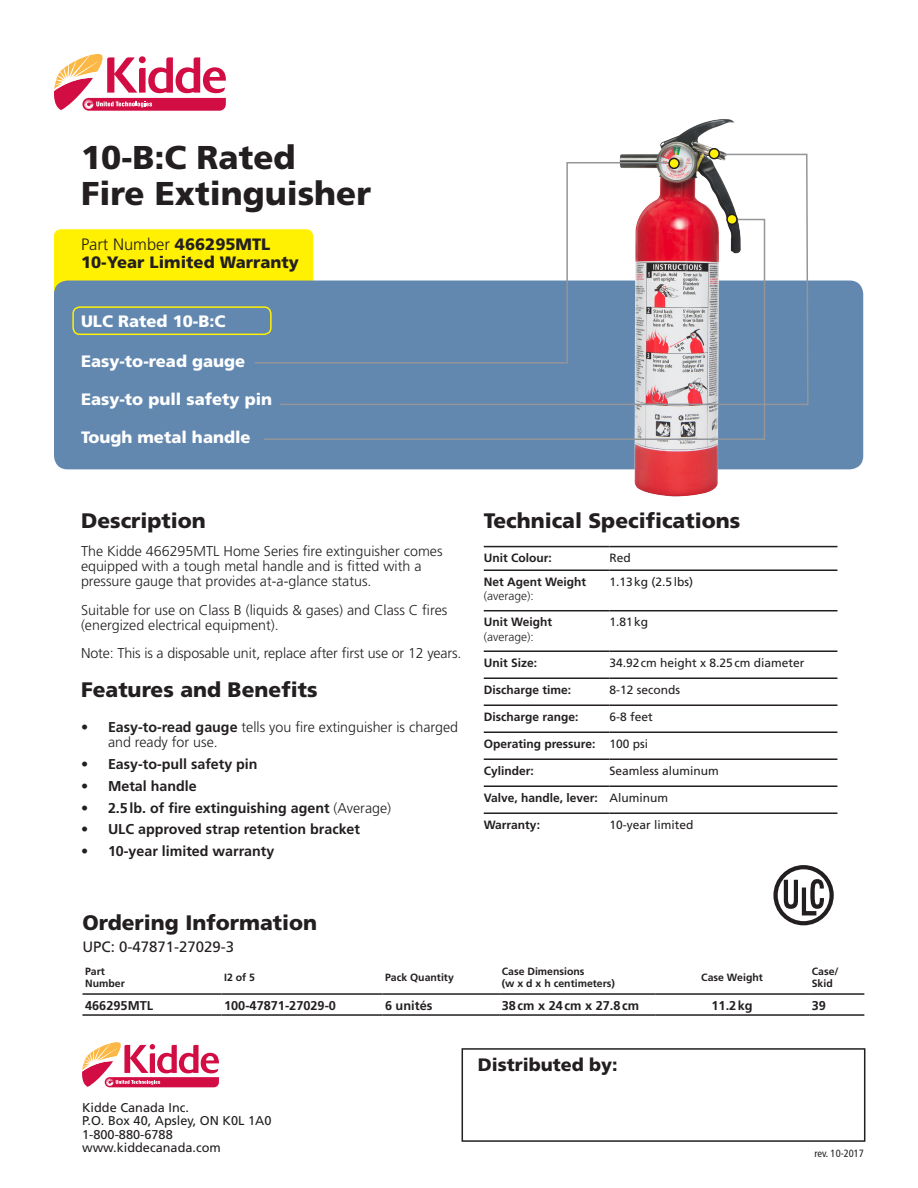
<style>
.page{position:relative;width:918px;height:1188px;background:#fff}
.page>*{position:absolute;margin:0;border:0;box-sizing:border-box;transform-origin:0 0}
.t1{font:900 33px/36px "Frutiger";color:#231f20}
.Headings{font:900 21px "Frutiger";color:#231f20}
.Body_Text{font:900 21px "Frutiger";color:#231f20}
.Headings-2{font:900 18px "Frutiger";color:#231f20}
.Feature_Headings{font:900 16.5px "Frutiger";color:#fff}
.t2{font:900 16.5px "Frutiger";color:#231f20}
.t3{font:300 16.5px "Frutiger";color:#231f20}
.Ordering_Headings{font:15px "Frutiger";color:#231f20}
.Body_Text-2{font:300 14.25px/15px "Frutiger";color:#231f20}
.t4{font:700 14.25px "Frutiger";color:#231f20}
.Body_Text-3{font:12.75px/13.5px "Frutiger";color:#231f20}
.Subheads{font:700 12.75px "Frutiger";color:#231f20}
.t5{font:700 12px/14.4px "Frutiger";color:#231f20}
.t6{font:12px "Frutiger";color:#231f20}
.Subheads-2{font:700 10.5px/12px "Frutiger";color:#231f20}
.t7{font:condensed 10.5px "Frutiger";color:#231f20}
.s1{font-weight:900}
.s2{font-weight:700}
.s3{font-weight:300}
</style>
<div class="page">
<div style="left:54px;top:229px;width:199px;height:62px;background:#fff101"></div>
<div style="left:54px;top:281px;width:809px;height:188px;background:#6388b0;border-radius:14px"></div>
<svg style="left:54px;top:54px;width:172px;height:57px"></svg>
<img style="left:471px;top:119px;width:393px;height:378px">
<svg style="left:776px;top:867px;width:56px;height:56px"></svg>
<div style="left:773px;top:865px;width:61px;height:60px;border:4px solid #231f20;border-radius:50%"></div>
<svg style="left:784px;top:879px;width:40px;height:36px"></svg>
<div style="left:72px;top:306px;width:200px;height:29px;border:2px solid #fff101;border-radius:7px"></div>
<svg style="left:82px;top:1042px;width:137px;height:45px"></svg>
<div style="left:462px;top:1048px;width:403px;height:94px;border:2px solid #231f20"></div>
<hr style="left:82px;top:1014px;width:139px;height:2px;background:#231f20">
<hr style="left:221px;top:1014px;width:161px;height:2px;background:#231f20">
<hr style="left:382px;top:1014px;width:117px;height:2px;background:#231f20">
<hr style="left:499px;top:1014px;width:156px;height:2px;background:#231f20">
<hr style="left:655px;top:1014px;width:154px;height:2px;background:#231f20">
<hr style="left:809px;top:1014px;width:55px;height:2px;background:#231f20">
<hr style="left:82px;top:993px;width:139px;height:2px;background:#231f20">
<hr style="left:221px;top:993px;width:161px;height:2px;background:#231f20">
<hr style="left:382px;top:993px;width:117px;height:2px;background:#231f20">
<hr style="left:499px;top:993px;width:156px;height:2px;background:#231f20">
<hr style="left:655px;top:993px;width:154px;height:2px;background:#231f20">
<hr style="left:809px;top:993px;width:55px;height:2px;background:#231f20">
<hr style="left:484px;top:546px;width:125px;height:1px;background:#231f20">
<hr style="left:609px;top:546px;width:228px;height:1px;background:#231f20">
<hr style="left:484px;top:569px;width:125px;height:2px;background:#231f20">
<hr style="left:609px;top:569px;width:228px;height:2px;background:#231f20">
<hr style="left:484px;top:610px;width:125px;height:1px;background:#231f20">
<hr style="left:609px;top:610px;width:228px;height:1px;background:#231f20">
<hr style="left:484px;top:650px;width:125px;height:2px;background:#231f20">
<hr style="left:609px;top:650px;width:228px;height:2px;background:#231f20">
<hr style="left:484px;top:677px;width:125px;height:2px;background:#231f20">
<hr style="left:609px;top:677px;width:228px;height:2px;background:#231f20">
<hr style="left:484px;top:704px;width:125px;height:2px;background:#231f20">
<hr style="left:609px;top:704px;width:228px;height:2px;background:#231f20">
<hr style="left:484px;top:731px;width:125px;height:2px;background:#231f20">
<hr style="left:609px;top:731px;width:228px;height:2px;background:#231f20">
<hr style="left:484px;top:758px;width:125px;height:2px;background:#231f20">
<hr style="left:609px;top:758px;width:228px;height:2px;background:#231f20">
<hr style="left:484px;top:785px;width:125px;height:2px;background:#231f20">
<hr style="left:609px;top:785px;width:228px;height:2px;background:#231f20">
<hr style="left:484px;top:812px;width:125px;height:2px;background:#231f20">
<hr style="left:609px;top:812px;width:228px;height:2px;background:#231f20">
<svg style="left:253px;top:229px;width:10px;height:135px"></svg>
<svg style="left:471px;top:153px;width:338px;height:253px"></svg>
<svg style="left:263px;top:218px;width:503px;height:223px"></svg>
<div style="left:669px;top:158px;width:10px;height:10px;background:#fff101;border-radius:50%"></div>
<div style="left:668px;top:158px;width:12px;height:11px;border:2px solid #231f20;border-radius:50%"></div>
<div style="left:727px;top:214px;width:10px;height:10px;background:#fff101;border-radius:50%"></div>
<div style="left:726px;top:214px;width:12px;height:11px;border:2px solid #231f20;border-radius:50%"></div>
<div style="left:709px;top:149px;width:10px;height:10px;background:#fff101;border-radius:50%"></div>
<div style="left:708px;top:148px;width:12px;height:11px;border:2px solid #231f20;border-radius:50%"></div>
<p class="t1" style="left:81px;top:139px;width:292px">10-B:C Rated<br>Fire Extinguisher</p>
<p class="t3" style="left:81px;top:235px;width:191px">Part Number <span class="s1">466295MTL</span></p>
<p class="t2" style="left:81px;top:253px;width:219px">10-Year Limited Warranty</p>
<p class="Feature_Headings" style="left:81px;top:311px;width:146px">ULC Rated 10-B:C</p>
<p class="Feature_Headings" style="left:81px;top:351px;width:166px">Easy-to-read gauge</p>
<p class="Feature_Headings" style="left:81px;top:390px;width:193px">Easy-to pull safety pin</p>
<p class="Feature_Headings" style="left:81px;top:427px;width:171px">Tough metal handle</p>
<p class="Body_Text" style="left:81px;top:508px;width:126px">Description</p>
<p class="Body_Text-2" style="left:81px;top:544px;width:363px">The Kidde 466295MTL Home Series fire extinguisher comes equipped with a tough metal handle and is fitted with a pressure gauge that provides at-a-glance status.</p>
<p class="Body_Text-2" style="left:81px;top:603px;width:368px">Suitable for use on Class B (liquids &amp; gases) and Class C fires (energized electrical equipment).</p>
<p class="Body_Text-2" style="left:81px;top:646px;width:382px">Note: This is a disposable unit, replace after first use or 12 years.</p>
<p class="Body_Text" style="left:81px;top:677px;width:238px">Features and Benefits</p>
<p class="Body_Text-2" style="left:108px;top:720px;width:352px;text-indent:-27px"><span class="s2">• Easy-to-read gauge</span> tells you fire extinguisher is charged and ready for use.</p>
<p class="t4" style="left:81px;top:756px;width:178px">• Easy-to-pull safety pin</p>
<p class="t4" style="left:81px;top:778px;width:117px">• Metal handle</p>
<p class="t4" style="left:81px;top:799px;width:312px">• 2.5lb. of fire extinguishing agent <span class="s3">(Average)</span></p>
<p class="t4" style="left:81px;top:821px;width:281px">• ULC approved strap retention bracket</p>
<p class="t4" style="left:81px;top:843px;width:195px">• 10-year limited warranty</p>
<p class="Headings" style="left:82px;top:910px;width:236px">Ordering Information</p>
<p class="Ordering_Headings" style="left:82px;top:938px;width:153px">UPC: 0-47871-27029-3</p>
<p class="Headings" style="left:484px;top:508px;width:258px">Technical Specifications</p>
<p class="t5" style="left:484px;top:551px;width:70px">Unit Colour:</p>
<p class="t6" style="left:609px;top:551px;width:23px">Red</p>
<p class="t5" style="left:484px;top:575px;width:104px">Net Agent Weight <span class="s3">(average):</span></p>
<p class="t6" style="left:609px;top:575px;width:85px">1.13kg (2.5lbs)</p>
<p class="t5" style="left:484px;top:615px;width:70px">Unit Weight <span class="s3">(average):</span></p>
<p class="t6" style="left:609px;top:615px;width:40px">1.81kg</p>
<p class="t5" style="left:484px;top:656px;width:55px">Unit Size:</p>
<p class="t6" style="left:609px;top:656px;width:197px">34.92cm height x 8.25cm diameter</p>
<p class="t5" style="left:484px;top:683px;width:89px">Discharge time:</p>
<p class="t6" style="left:609px;top:683px;width:72px">8-12 seconds</p>
<p class="t5" style="left:484px;top:710px;width:96px">Discharge range:</p>
<p class="t6" style="left:609px;top:710px;width:45px">6-8 feet</p>
<p class="t5" style="left:484px;top:737px;width:113px">Operating pressure:</p>
<p class="t6" style="left:609px;top:737px;width:40px">100 psi</p>
<p class="t5" style="left:484px;top:764px;width:52px">Cylinder:</p>
<p class="t6" style="left:609px;top:764px;width:111px">Seamless aluminum</p>
<p class="t5" style="left:484px;top:791px;width:116px">Valve, handle, lever:</p>
<p class="t6" style="left:609px;top:791px;width:60px">Aluminum</p>
<p class="t5" style="left:484px;top:818px;width:58px">Warranty:</p>
<p class="t6" style="left:609px;top:818px;width:86px">10-year limited</p>
<p class="Subheads-2" style="left:85px;top:966px;width:41px">Part<br>Number</p>
<p class="Subheads-2" style="left:224px;top:972px;width:32px">I2 of 5</p>
<p class="Subheads-2" style="left:385px;top:972px;width:70px">Pack Quantity</p>
<p class="Subheads-2" style="left:502px;top:966px;width:115px">Case Dimensions<br>(w x d x h centimeters)</p>
<p class="Subheads-2" style="left:701px;top:972px;width:63px">Case Weight</p>
<p class="Subheads-2" style="left:812px;top:966px;width:28px">Case/<br>Skid</p>
<p class="Subheads" style="left:85px;top:998px;width:70px">466295MTL</p>
<p class="Subheads" style="left:224px;top:998px;width:113px">100-47871-27029-0</p>
<p class="Subheads" style="left:385px;top:998px;width:49px">6 unités</p>
<p class="Subheads" style="left:502px;top:998px;width:139px">38cm x 24cm x 27.8cm</p>
<p class="Subheads" style="left:711px;top:998px;width:43px">11.2kg</p>
<p class="Subheads" style="left:812px;top:998px;width:16px">39</p>
<p class="Body_Text-3" style="left:82px;top:1101px;width:191px">Kidde Canada Inc.<br>P.O. Box 40, Apsley, ON K0L 1A0<br>1-800-880-6788 www.kiddecanada.com</p>
<p class="Headings-2" style="left:478px;top:1054px;width:142px">Distributed by:</p>
<p class="t7" style="left:815px;top:1147px;width:51px">rev. 10-2017</p>
</div>
